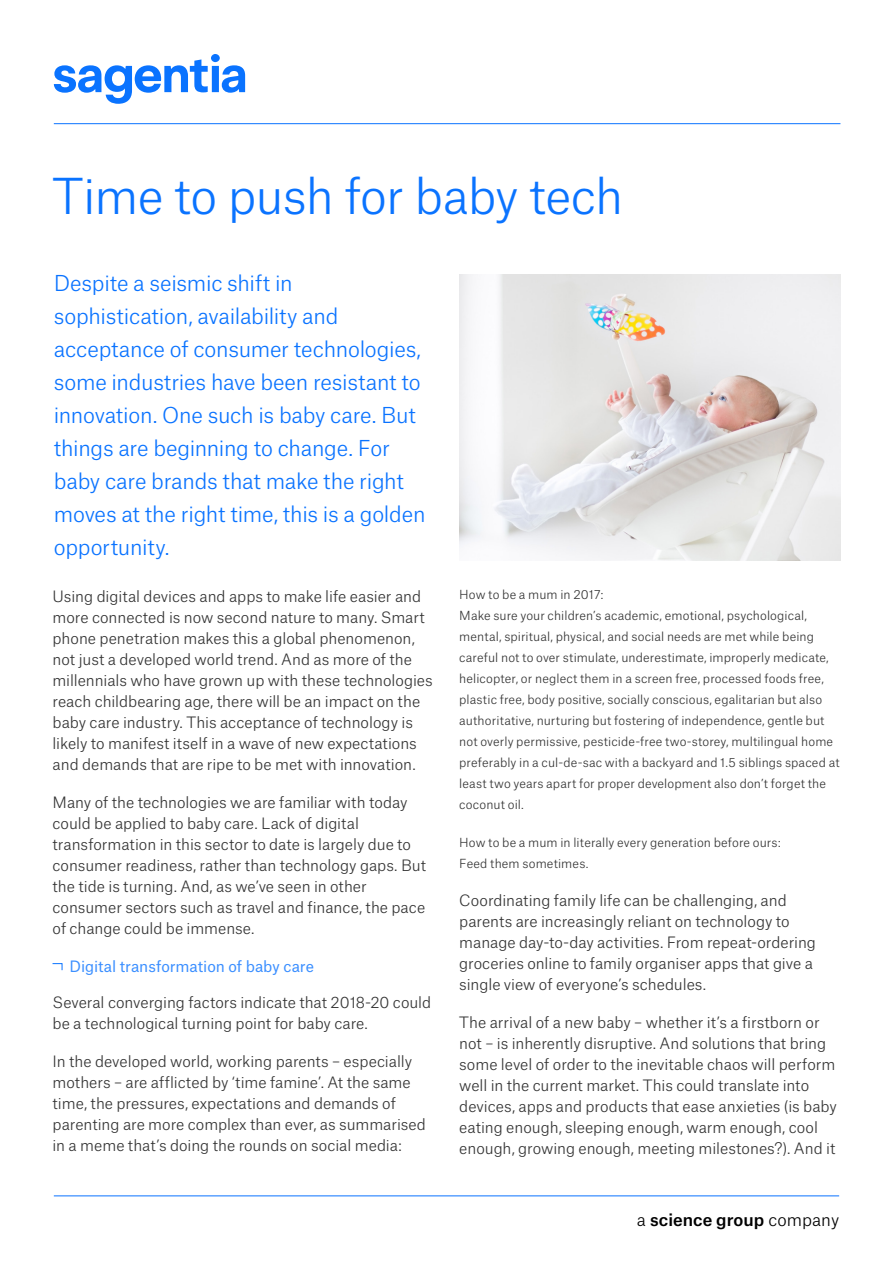
<style>
.page{position:relative;width:893px;height:1263px;background:#fff}
.page>*{position:absolute;margin:0;border:0;box-sizing:border-box;transform-origin:0 0}
.Intro_copy{font:300 47.4px "Atlas Grotesk";letter-spacing:-.02em;color:#0a73ff}
.Intro_copy-2{font:300 21px/33px "Atlas Grotesk";letter-spacing:-.015em;color:#0a73ff}
.t1{font:500 16.5px "Atlas Grotesk";color:#000}
.Body_copy{font:300 15px/21px "Atlas Grotesk";color:#333}
.Body_copy-2{font:15px "Atlas Grotesk";letter-spacing:-.005em;color:#3b8fff}
.Body_copy-3{font:300 12px/21px "Atlas Grotesk";letter-spacing:.01em;color:#333}
.s1{font-weight:300}
</style>
<div class="page">
<img style="left:459px;top:274px;width:381px;height:287px">
<svg style="left:52px;top:963px;width:11px;height:8px"></svg>
<hr style="left:54px;top:123px;width:786px;height:1px;background:#0a73ff">
<hr style="left:54px;top:1196px;width:785px;height:1px;background:#0a73ff">
<svg style="left:54px;top:54px;width:191px;height:50px"></svg>
<p class="Intro_copy" style="left:52px;top:159px;width:572px">Time to push for baby tech</p>
<p class="Intro_copy-2" style="left:54px;top:265px;width:373px">Despite a seismic shift in sophistication, availability and acceptance of consumer technologies, some industries have been resistant to innovation. One such is baby care. But things are beginning to change. For baby care brands that make the right moves at the right time, this is a golden opportunity.</p>
<p class="Body_copy" style="left:52px;top:584px;width:382px">Using digital devices and apps to make life easier and more connected is now second nature to many. Smart phone penetration makes this a global phenomenon, not just a developed world trend. And as more of the millennials who have grown up with these technologies reach childbearing age, there will be an impact on the baby care industry. This acceptance of technology is likely to manifest itself in a wave of new expectations and demands that are ripe to be met with innovation.</p>
<p class="Body_copy" style="left:52px;top:790px;width:375px">Many of the technologies we are familiar with today could be applied to baby care. Lack of digital transformation in this sector to date is largely due to consumer readiness, rather than technology gaps. But the tide is turning. And, as we’ve seen in other consumer sectors such as travel and finance, the pace of change could be immense.</p>
<p class="Body_copy-2" style="left:69px;top:954px;width:246px">Digital transformation of baby care</p>
<p class="Body_copy" style="left:52px;top:991px;width:380px">Several converging factors indicate that 2018-20 could be a technological turning point for baby care.</p>
<p class="Body_copy" style="left:52px;top:1050px;width:375px">In the developed world, working parents – especially mothers – are afflicted by ‘time famine’. At the same time, the pressures, expectations and demands of parenting are more complex than ever, as summarised in a meme that’s doing the rounds on social media:</p>
<p class="Body_copy-3" style="left:459px;top:583px;width:382px">How to be a mum in 2017:<br>Make sure your children’s academic, emotional, psychological, mental, spiritual, physical, and social needs are met while being careful not to over stimulate, underestimate, improperly medicate, helicopter, or neglect them in a screen free, processed foods free, plastic free, body positive, socially conscious, egalitarian but also authoritative, nurturing but fostering of independence, gentle but not overly permissive, pesticide-free two-storey, multilingual home preferably in a cul-de-sac with a backyard and 1.5 siblings spaced at least two years apart for proper development also don’t forget the coconut oil.</p>
<p class="Body_copy-3" style="left:459px;top:831px;width:323px">How to be a mum in literally every generation before ours:<br>Feed them sometimes.</p>
<p class="Body_copy" style="left:459px;top:889px;width:358px">Coordinating family life can be challenging, and parents are increasingly reliant on technology to manage day-to-day activities. From repeat-ordering groceries online to family organiser apps that give a single view of everyone’s schedules.</p>
<p class="Body_copy" style="left:459px;top:1011px;width:379px">The arrival of a new baby – whether it’s a firstborn or not – is inherently disruptive. And solutions that bring some level of order to the inevitable chaos will perform well in the current market. This could translate into devices, apps and products that ease anxieties (is baby eating enough, sleeping enough, warm enough, cool enough, growing enough, meeting milestones?). And it</p>
<p class="t1" style="left:636px;top:1206px;width:204px"><span class="s1">a</span> science group <span class="s1">company</span></p>
</div>
